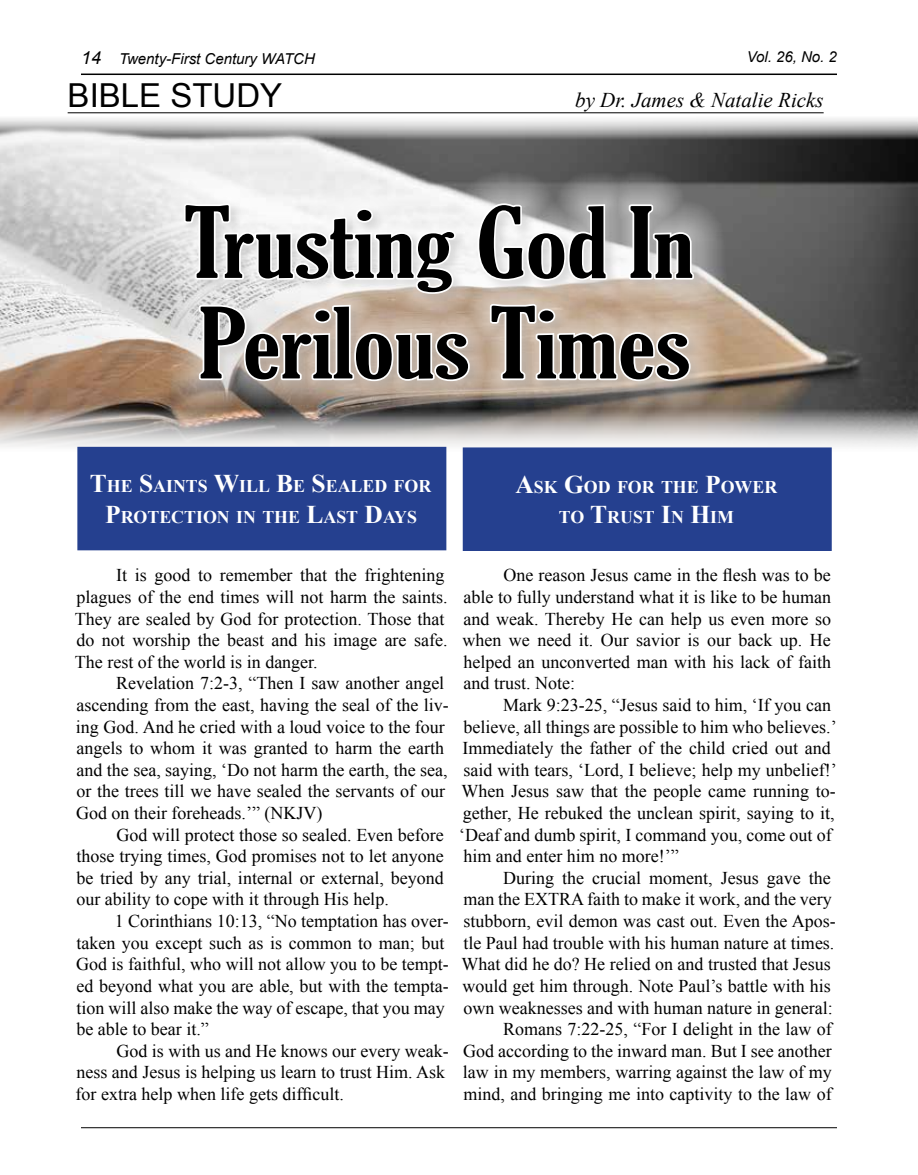
<style>
.page{position:relative;width:918px;height:1175px;background:#fff}
.page>*{position:absolute;margin:0;border:0;box-sizing:border-box;transform-origin:0 0}
.t1{font:extra-condensed 94.65px/100.5px "Gloucester";color:#000;scale:1.26 1}
.t2{font:33px "Arial";color:#000}
.t3{font:italic 21px "Times New Roman";color:#000}
.t4{font:18px/21.6px "Times New Roman";color:#000}
.t5{font:700 17.85px/30.6px "Times New Roman";color:#fff;text-align:center}
.t6{font:italic 15px "Arial";color:#000}
.s1{font-size:18px}
.s2{font-size:25.5px}
</style>
<div class="page">
<hr style="left:81px;top:74px;width:756px;height:1px;background:#000">
<hr style="left:81px;top:1127px;width:756px;height:1px;background:#000">
<img style="left:0;top:113px;width:918px;height:343px">
<hr style="left:68px;top:112px;width:756px;height:1px;background:#000">
<svg style="left:150px;top:169px;width:577px;height:245px;background:#aba29b"></svg>
<svg style="left:182px;top:201px;width:275px;height:95px"></svg>
<svg style="left:476px;top:201px;width:133px;height:81px"></svg>
<svg style="left:626px;top:203px;width:70px;height:78px"></svg>
<svg style="left:196px;top:303px;width:276px;height:80px"></svg>
<svg style="left:488px;top:302px;width:204px;height:81px"></svg>
<div style="left:78px;top:447px;width:368px;height:102px;background:#25408f"></div>
<div style="left:77px;top:447px;width:369px;height:103px;border:2px solid #25408f"></div>
<div style="left:464px;top:448px;width:367px;height:102px;background:#25408f"></div>
<div style="left:463px;top:447px;width:369px;height:104px;border:2px solid #25408f"></div>
<p class="t6" style="left:81px;top:49px;width:235px"><span class="s1">14</span> Twenty-First Century WATCH</p>
<p class="t6" style="left:747px;top:47px;width:92px">Vol. 26, No. 2</p>
<h2 class="t2" style="left:68px;top:74px;width:216px">BIBLE STUDY</h2>
<p class="t3" style="left:575px;top:86px;width:250px">by Dr. James &amp; Natalie Ricks</p>
<h1 class="t1" style="left:184px;top:193px;width:406px">Trusting God In<br>Perilous Times</h1>
<p class="t5" style="left:90px;top:470px;width:343px"><span class="s2">T</span>HE <span class="s2">S</span>AINTS <span class="s2">W</span>ILL <span class="s2">B</span>E <span class="s2">S</span>EALED FOR<br><span class="s2">P</span>ROTECTION IN THE <span class="s2">L</span>AST <span class="s2">D</span>AYS</p>
<p class="t5" style="left:515px;top:471px;width:263px"><span class="s2">A</span>SK <span class="s2">G</span>OD FOR THE <span class="s2">P</span>OWER<br>TO <span class="s2">T</span>RUST <span class="s2">I</span>N <span class="s2">H</span>IM</p>
<p class="t4" style="left:75px;top:564px;width:374px;text-indent:41px">It is good to remember that the frightening plagues of the end times will not harm the saints.<br>They are sealed by God for protection. Those that do not worship the beast and his image are safe.<br>The rest of the world is in danger.</p>
<p class="t4" style="left:76px;top:672px;width:374px;text-indent:40px">Revelation 7:2-3, “Then I saw another angel ascending from the east, having the seal of the liv&shy;ing God. And he cried with a loud voice to the four angels to whom it was granted to harm the earth and the sea, saying, ‘Do not harm the earth, the sea, or the trees till we have sealed the servants of our God on their foreheads.’” (NKJV)</p>
<p class="t4" style="left:76px;top:823px;width:369px;text-align:justify;text-indent:40px">God will protect those so sealed. Even before those trying times, God promises not to let anyone be tried by any trial, internal or external, beyond our ability to cope with it through His help.</p>
<p class="t4" style="left:76px;top:910px;width:374px;text-indent:39px">1 Corinthians 10:13, “No temptation has over&shy;taken you except such as is common to man; but God is faithful, who will not allow you to be tempt&shy;ed beyond what you are able, but with the tempta&shy;tion will also make the way of escape, that you may be able to bear it.”</p>
<p class="t4" style="left:76px;top:1039px;width:375px;text-indent:41px">God is with us and He knows our every weak&shy;ness and Jesus is helping us learn to trust Him. Ask for extra help when life gets difficult.</p>
<p class="t4" style="left:463px;top:564px;width:370px;text-align:justify;text-indent:41px">One reason Jesus came in the flesh was to be able to fully understand what it is like to be human and weak. Thereby He can help us even more so when we need it. Our savior is our back up. He helped an unconverted man with his lack of faith and trust. Note:</p>
<p class="t4" style="left:459px;top:694px;width:379px;text-indent:44px">Mark 9:23-25, “Jesus said to him, ‘If you can believe, all things are possible to him who believes.’ Immediately the father of the child cried out and said with tears, ‘Lord, I believe; help my unbelief!’ When Jesus saw that the people came running to&shy;gether, He rebuked the unclean spirit, saying to it, ‘Deaf and dumb spirit, I command you, come out of him and enter him no more!’”</p>
<p class="t4" style="left:461px;top:866px;width:376px;text-align:right">During the crucial moment, Jesus gave the<br>man the EXTRA faith to make it work, and the very stubborn, evil demon was cast out. Even the Apos&shy;tle Paul had trouble with his human nature at times.<br>What did he do? He relied on and trusted that Jesus would get him through. Note Paul’s battle with his own weaknesses and with human nature in general:<br>Romans 7:22-25, “For I delight in the law of<br>God according to the inward man. But I see another law in my members, warring against the law of my mind, and bringing me into captivity to the law of</p>
</div>
